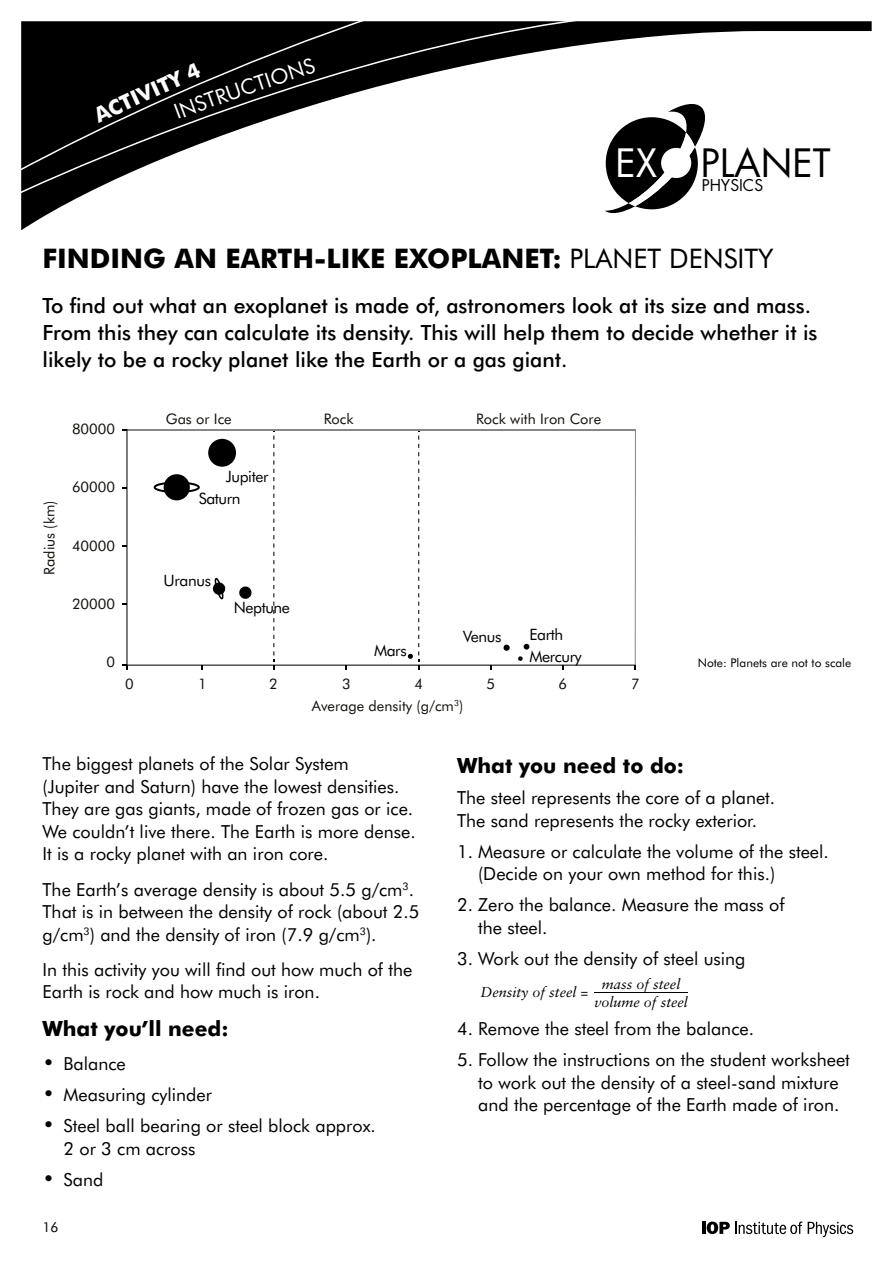
<style>
.page{position:relative;width:893px;height:1263px;background:#fff}
.page>*{position:absolute;margin:0;border:0;box-sizing:border-box;transform-origin:0 0}
.t1{font:37.95px "Futura";color:#000}
.t2{font:700 27px "Futura BT";color:#000}
.t3{font:500 21px/27px "Futura BT";color:#000}
.t4{font:700 21px "Futura BT";color:#000}
.t5{font:700 21px "Futura BT";color:#fff}
.t6{font:21px "Futura BT";color:#fff}
.t7{font:18px/22.5px "Futura BT";color:#000}
.t8{font:15.75px "Futura";color:#000}
.t9{font:15.6px/21.9px "Futura BT";letter-spacing:-.025em;color:#000}
.t10{font:14.55px/22px "Futura BT";color:#13110c}
.t11{font:italic 14.4px/17.2px "Sabon";color:#000;text-align:center}
.t12{font:13.5px "Futura BT";color:#000}
.t13{font:12px "Futura BT";color:#000}
.s1{color:#fff}
.s2{font-weight:400}
.s3{font-size:21px}
</style>
<div class="page">
<svg style="left:702px;top:1221px;width:100px;height:13px"></svg>
<svg style="left:808px;top:1222px;width:45px;height:15px"></svg>
<hr style="left:594px;top:992px;width:94px;height:1px;background:#000">
<hr style="left:635px;top:430px;width:1px;height:235px;background:#878787">
<svg style="left:126px;top:429px;width:509px;height:237px"></svg>
<svg style="left:273px;top:429px;width:1px;height:241px"></svg>
<svg style="left:408px;top:429px;width:11px;height:241px"></svg>
<svg style="left:21px;top:21px;width:851px;height:209px"></svg>
<svg style="left:21px;top:21px;width:719px;height:188px"></svg>
<div style="left:92px;top:90px;width:48px;height:33px;background:#000"></div>
<svg style="left:185px;top:63px;width:17px;height:18px"></svg>
<div style="left:215px;top:58px;width:101px;height:46px;background:#000"></div>
<p class="t5" style="left:133px;top:84px;width:48px;rotate:-24deg">VITY</p>
<p class="t6" style="left:171px;top:100px;width:45px;rotate:-20deg">INST</p>
<h1 class="t1" style="left:615px;top:137px;width:217px"><span class="s1">EX</span> PLANET</h1>
<p class="t8" style="left:702px;top:175px;width:63px">PHYSICS</p>
<h2 class="t2" style="left:43px;top:242px;width:733px">FINDING AN EARTH-LIKE EXOPLANET: <span class="s2">PLANET DENSITY</span></h2>
<p class="t3" style="left:43px;top:292px;width:776px">To find out what an exoplanet is made of, astronomers look at its size and mass.<br>From this they can calculate its density. This will help them to decide whether it is likely to be a rocky planet like the Earth or a gas giant.</p>
<p class="t10" style="left:38px;top:575px;width:76px;rotate:-90deg">Radius (km)</p>
<p class="t10" style="left:72px;top:418px;width:44px">80000</p>
<p class="t10" style="left:166px;top:407px;width:67px">Gas or Ice</p>
<p class="t10" style="left:324px;top:407px;width:31px">Rock</p>
<p class="t10" style="left:476px;top:407px;width:127px">Rock with Iron Core</p>
<p class="t10" style="left:72px;top:476px;width:44px">60000</p>
<p class="t9" style="left:199px;top:466px;width:71px;text-indent:27px">Jupiter<br>Saturn</p>
<p class="t10" style="left:72px;top:534px;width:44px">40000</p>
<p class="t10" style="left:72px;top:592px;width:44px">20000</p>
<p class="t10" style="left:106px;top:650px;width:10px">0</p>
<p class="t9" style="left:164px;top:569px;width:49px">Uranus</p>
<p class="t9" style="left:234px;top:597px;width:58px">Neptune</p>
<p class="t9" style="left:374px;top:639px;width:34px">Mars</p>
<p class="t9" style="left:463px;top:625px;width:40px">Venus</p>
<p class="t9" style="left:529px;top:623px;width:35px">Earth</p>
<p class="t9" style="left:529px;top:645px;width:54px">Mercury</p>
<p class="t10" style="left:414px;top:673px;width:10px">4</p>
<p class="t10" style="left:486px;top:673px;width:10px">5</p>
<p class="t10" style="left:558px;top:673px;width:10px">6</p>
<p class="t10" style="left:631px;top:673px;width:10px">7</p>
<p class="t10" style="left:125px;top:673px;width:10px">0</p>
<p class="t10" style="left:198px;top:673px;width:10px">1</p>
<p class="t10" style="left:269px;top:673px;width:10px">2</p>
<p class="t10" style="left:312px;top:673px;width:153px;text-indent:30px">3<br>Average density (g/cm<sup>3</sup>)</p>
<p class="t13" style="left:698px;top:655px;width:155px">Note: Planets are not to scale</p>
<p class="t7" style="left:43px;top:752px;width:375px">The biggest planets of the Solar System<br>(Jupiter and Saturn) have the lowest densities.<br>They are gas giants, made of frozen gas or ice.<br>We couldn’t live there. The Earth is more dense.<br>It is a rocky planet with an iron core.</p>
<p class="t7" style="left:43px;top:878px;width:378px">The Earth’s average density is about 5.5 g/cm<sup>3</sup>.<br>That is in between the density of rock (about 2.5 g/cm<sup>3</sup>) and the density of iron (7.9 g/cm<sup>3</sup>).</p>
<p class="t7" style="left:43px;top:958px;width:371px">In this activity you will find out how much of the<br>Earth is rock and how much is iron.</p>
<p class="t4" style="left:43px;top:1016px;width:188px">What you’ll need:</p>
<p class="t7" style="left:43px;top:1052px;width:85px"><span class="s3">•</span> Balance</p>
<p class="t7" style="left:43px;top:1083px;width:171px"><span class="s3">•</span> Measuring cylinder</p>
<p class="t7" style="left:64px;top:1114px;width:314px;text-indent:-21px"><span class="s3">•</span> Steel ball bearing or steel block approx.<br>2 or 3 cm across</p>
<p class="t7" style="left:43px;top:1168px;width:62px"><span class="s3">•</span> Sand</p>
<p class="t12" style="left:43px;top:1219px;width:17px">16</p>
<p class="t4" style="left:457px;top:753px;width:229px">What you need to do:</p>
<p class="t7" style="left:457px;top:787px;width:320px">The steel represents the core of a planet.<br>The sand represents the rocky exterior.</p>
<p class="t7" style="left:478px;top:840px;width:352px;text-indent:-21px">1. Measure or calculate the volume of the steel. (Decide on your own method for this.)</p>
<p class="t7" style="left:478px;top:894px;width:308px;text-indent:-21px">2. Zero the balance. Measure the mass of the steel.</p>
<p class="t7" style="left:457px;top:947px;width:290px">3. Work out the density of steel using</p>
<p class="t11" style="left:480px;top:983px;width:109px">Density of steel =</p>
<p class="t11" style="left:594px;top:976px;width:95px">mass of steel volume of steel</p>
<p class="t7" style="left:457px;top:1018px;width:298px">4. Remove the steel from the balance.</p>
<p class="t7" style="left:457px;top:1049px;width:394px;text-align:center">5. Follow the instructions on the student worksheet to work out the density of a steel-sand mixture and the percentage of the Earth made of iron.</p>
</div>
